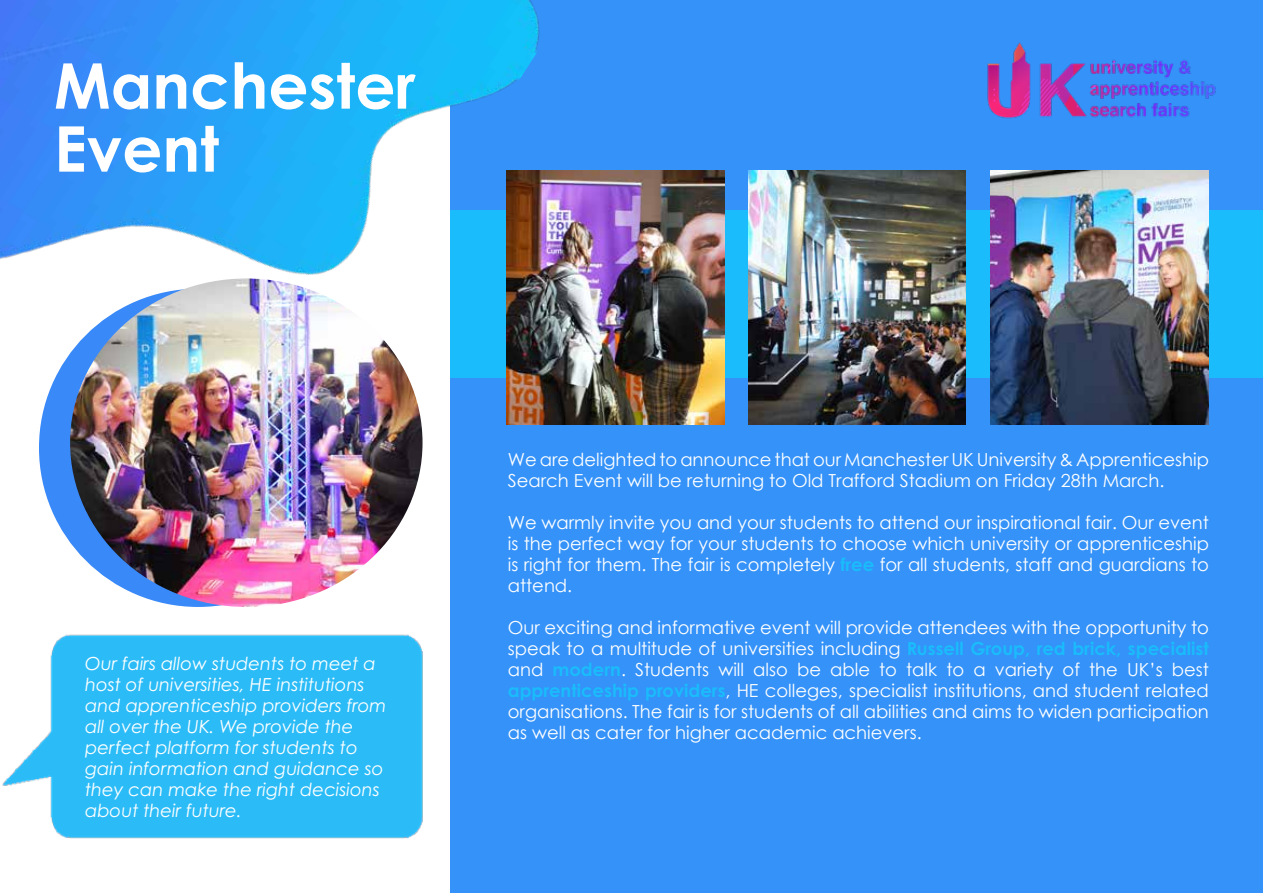
<style>
.page{position:relative;width:1263px;height:893px;background:#fff}
.page>*{position:absolute;margin:0;border:0;box-sizing:border-box;transform-origin:0 0}
.t1{font:700 63px/63px "Century Gothic Pro";color:#fff}
.t2{font:18px/21px "Century Gothic";color:#fff;text-align:justify}
.t3{font:italic 18px/21px "Century Gothic Pro";color:#fff}
.s1{font-family:"Century Gothic Pro";font-weight:700;color:#1abcfb}
</style>
<div class="page">
<img style="left:2px;top:634px;width:420px;height:205px">
<div style="left:451px;top:0;width:812px;height:893px;background:#3492f9"></div>
<img style="left:0;top:0;width:540px;height:468px">
<img style="left:987px;top:42px;width:229px;height:77px">
<div style="left:39px;top:289px;width:318px;height:318px;background:#3a89f9;border-radius:50%"></div>
<img style="left:70px;top:278px;width:352px;height:329px">
<div style="left:451px;top:210px;width:812px;height:168px;background:#1abcfb"></div>
<img style="left:991px;top:170px;width:218px;height:255px">
<img style="left:507px;top:170px;width:217px;height:255px">
<img style="left:749px;top:170px;width:217px;height:255px">
<h1 class="t1" style="left:54px;top:53px;width:363px">Manchester<br>Event</h1>
<p class="t3" style="left:85px;top:653px;width:303px">Our fairs allow students to meet a host of universities, HE institutions and apprenticeship providers from all over the UK. We provide the perfect platform for students to gain information and guidance so they can make the right decisions about their future.</p>
<p class="t2" style="left:508px;top:448px;width:703px">We are delighted to announce that our Manchester UK University &amp; Apprenticeship<br>Search Event will be returning to Old Trafford Stadium on Friday 28th March.</p>
<p class="t2" style="left:508px;top:511px;width:703px">We warmly invite you and your students to attend our inspirational fair. Our event is the perfect way for your students to choose which university or apprenticeship is right for them. The fair is completely <span class="s1">free</span> for all students, staff and guardians to attend.</p>
<p class="t2" style="left:508px;top:616px;width:703px">Our exciting and informative event will provide attendees with the opportunity to speak to a multitude of universities including <span class="s1">Russell Group, red brick, specialist </span>and <span class="s1">modern</span>. Students will also be able to talk to a variety of the UK’s best <span class="s1">apprenticeship providers</span>, HE colleges, specialist institutions, and student related organisations. The fair is for students of all abilities and aims to widen participation as well as cater for higher academic achievers.</p>
</div>
